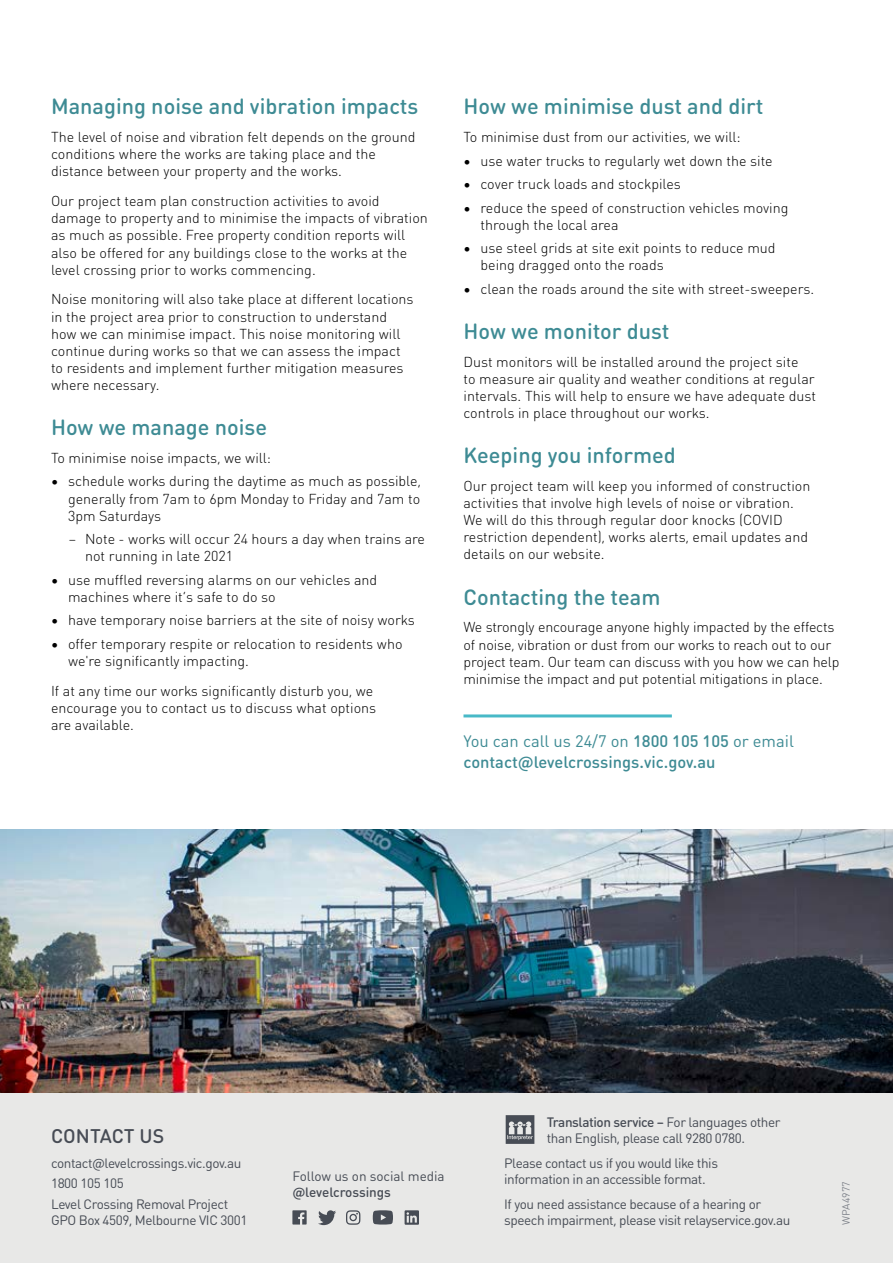
<style>
.page{position:relative;width:893px;height:1263px;background:#fff}
.page>*{position:absolute;margin:0;border:0;box-sizing:border-box;transform-origin:0 0}
.t1{font:500 21.75px "DIN Round OT";color:#3e8b94}
.t2{font:500 19.5px "DIN Round OT";color:#474c55}
.t3{font:500 16.5px/21px "DIN Round OT";color:#3e8b94}
.t4{font:300 14.25px/17.1px "DIN Round OT";color:#000}
.t5{font:13.5px/16.2px "DIN Round OT";letter-spacing:-.03em;color:#474c55}
.t6{font:13.5px "DIN Round OT";letter-spacing:-.005em;color:#474c55}
.t7{font:500 13.5px "DIN Round OT";letter-spacing:-.005em;color:#474c55}
.t8{font:10.5px "DIN Round OT";color:#81858d}
.s1{font-weight:400}
.s2{font-weight:500}
</style>
<div class="page">
<img style="left:0;top:829px;width:893px;height:264px">
<hr style="left:463px;top:714px;width:209px;height:3px;background:#48b9c7">
<div style="left:0;top:1093px;width:893px;height:170px;background:#e8e8e7"></div>
<svg style="left:318px;top:1210px;width:18px;height:15px"></svg>
<svg style="left:292px;top:1210px;width:15px;height:14px"></svg>
<svg style="left:346px;top:1210px;width:14px;height:15px"></svg>
<svg style="left:373px;top:1210px;width:20px;height:14px"></svg>
<svg style="left:405px;top:1210px;width:14px;height:15px"></svg>
<svg style="left:506px;top:1115px;width:28px;height:29px"></svg>
<h1 class="t1" style="left:51px;top:93px;width:369px">Managing noise and vibration impacts</h1>
<p class="t4" style="left:51px;top:128px;width:366px">The level of noise and vibration felt depends on the ground conditions where the works are taking place and the distance between your property and the works.</p>
<p class="t4" style="left:51px;top:192px;width:378px">Our project team plan construction activities to avoid damage to property and to minimise the impacts of vibration as much as possible. Free property condition reports will also be offered for any buildings close to the works at the level crossing prior to works commencing.</p>
<p class="t4" style="left:51px;top:291px;width:364px">Noise monitoring will also take place at different locations in the project area prior to construction to understand how we can minimise impact. This noise monitoring will continue during works so that we can assess the impact to residents and implement further mitigation measures where necessary.</p>
<h1 class="t1" style="left:51px;top:413px;width:218px">How we manage noise</h1>
<p class="t4" style="left:51px;top:449px;width:222px">To minimise noise impacts, we will:</p>
<p class="t4" style="left:68px;top:473px;width:354px;text-align:justify;text-indent:-17px">• schedule works during the daytime as much as possible, generally from 7am to 6pm Monday to Friday and 7am to 3pm Saturdays</p>
<p class="t4" style="left:85px;top:530px;width:341px;text-indent:-16px">– Note - works will occur 24 hours a day when trains are not running in late 2021</p>
<p class="t4" style="left:68px;top:571px;width:311px;text-indent:-17px">• use muffled reversing alarms on our vehicles and machines where it’s safe to do so</p>
<p class="t4" style="left:51px;top:611px;width:365px">• have temporary noise barriers at the site of noisy works</p>
<p class="t4" style="left:68px;top:635px;width:336px;text-indent:-17px">• offer temporary respite or relocation to residents who we're significantly impacting.</p>
<p class="t4" style="left:51px;top:682px;width:327px">If at any time our works significantly disturb you, we encourage you to contact us to discuss what options are available.</p>
<h1 class="t1" style="left:463px;top:93px;width:301px">How we minimise dust and dirt</h1>
<p class="t4" style="left:463px;top:128px;width:279px">To minimise dust from our activities, we will:</p>
<p class="t4" style="left:463px;top:152px;width:311px">• use water trucks to regularly wet down the site</p>
<p class="t4" style="left:463px;top:175px;width:219px">• cover truck loads and stockpiles</p>
<p class="t4" style="left:480px;top:199px;width:309px;text-indent:-17px">• reduce the speed of construction vehicles moving through the local area</p>
<p class="t4" style="left:480px;top:239px;width:297px;text-indent:-17px">• use steel grids at site exit points to reduce mud being dragged onto the roads</p>
<p class="t4" style="left:463px;top:280px;width:352px">• clean the roads around the site with street-sweepers.</p>
<h1 class="t1" style="left:463px;top:317px;width:207px">How we monitor dust</h1>
<p class="t4" style="left:463px;top:353px;width:354px">Dust monitors will be installed around the project site<br>to measure air quality and weather conditions at regular intervals. This will help to ensure we have adequate dust controls in place throughout our works.</p>
<h1 class="t1" style="left:463px;top:442px;width:214px">Keeping you informed</h1>
<p class="t4" style="left:463px;top:477px;width:348px">Our project team will keep you informed of construction activities that involve high levels of noise or vibration.<br>We will do this through regular door knocks (COVID restriction dependent), works alerts, email updates and details on our website.</p>
<h1 class="t1" style="left:463px;top:583px;width:198px">Contacting the team</h1>
<p class="t4" style="left:463px;top:619px;width:378px">We strongly encourage anyone highly impacted by the effects of noise, vibration or dust from our works to reach out to our project team. Our team can discuss with you how we can help minimise the impact and put potential mitigations in place.</p>
<p class="t3" style="left:463px;top:730px;width:332px"><span class="s1">You can call us 24/7 on</span> 1800 105 105 <span class="s1">or email </span>contact@levelcrossings.vic.gov.au</p>
<h2 class="t2" style="left:51px;top:1123px;width:115px">CONTACT US</h2>
<p class="t5" style="left:51px;top:1152px;width:192px;line-height:20.4px">contact@levelcrossings.vic.gov.au<br>1800 105 105<br>Level Crossing Removal Project</p>
<p class="t5" style="left:51px;top:1211px;width:198px">GPO Box 4509, Melbourne VIC 3001</p>
<p class="t6" style="left:292px;top:1167px;width:154px">Follow us on social media</p>
<p class="t7" style="left:292px;top:1183px;width:100px">@levelcrossings</p>
<p class="t5" style="left:547px;top:1113px;width:235px"><span class="s2">Translation service –</span> For languages other than English, please call 9280 0780.</p>
<p class="t5" style="left:504px;top:1154px;width:215px">Please contact us if you would like this information in an accessible format.</p>
<p class="t5" style="left:504px;top:1195px;width:288px">If you need assistance because of a hearing or speech impairment, please visit relayservice.gov.au</p>
<p class="t8" style="left:840px;top:1225px;width:45px;rotate:-90deg">WPA4977</p>
</div>
